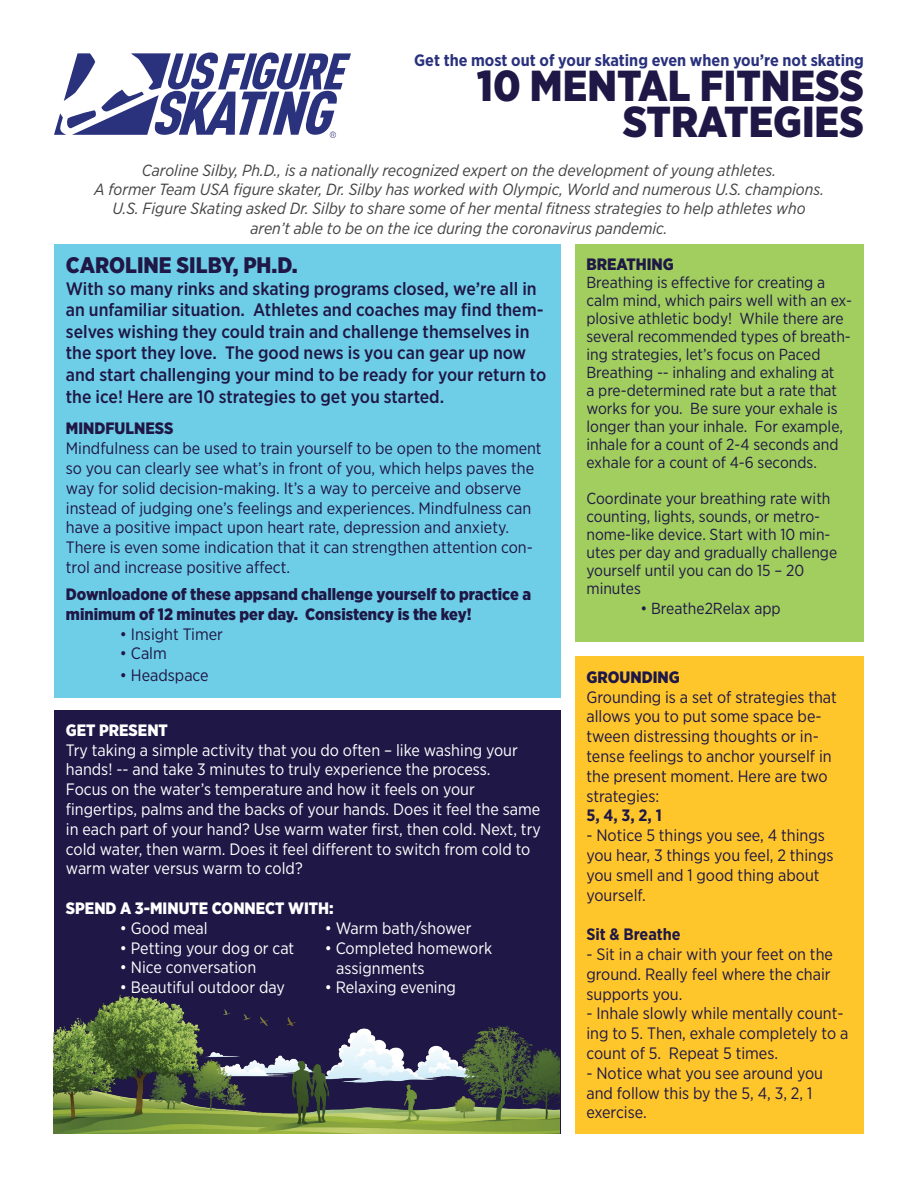
<style>
.page{position:relative;width:918px;height:1188px;background:#fff}
.page>*{position:absolute;margin:0;border:0;box-sizing:border-box;transform-origin:0 0}
.t1{font:900 43.35px/35.7px "Gotham Narrow";color:#1f1746;text-align:right}
.t2{font:900 22.5px "Gotham Narrow";color:#1f1746}
.t3{font:500 18px/21.6px "Gotham Narrow";color:#1f1746}
.t4{font:16.5px/19.8px "Gotham Narrow";color:#1f1746}
.t5{font:16.5px/19.8px "Gotham Narrow";color:#fff}
.t6{font:900 16.5px/19.8px "Gotham Narrow";color:#1f1746}
.t7{font:700 16.5px "Gotham Narrow";color:#2a317d}
.t8{font:900 16.5px "Gotham Narrow";color:#fff}
.t9{font:700 16.5px "Gotham Narrow";color:#1f1746}
.t10{font:italic 16.2px/19.5px "Gotham Narrow";color:#434345;text-align:center}
.t11{font:15.9px/18px "Gotham Narrow";color:#1f1746}
</style>
<div class="page">
<div style="left:54px;top:244px;width:506px;height:454px;background:#6fcee7"></div>
<div style="left:54px;top:711px;width:506px;height:423px;background:#1f1746"></div>
<div style="left:575px;top:244px;width:289px;height:398px;background:#a1ce5e"></div>
<div style="left:575px;top:657px;width:289px;height:477px;background:#ffc62c"></div>
<img style="left:54px;top:995px;width:506px;height:139px">
<svg style="left:54px;top:52px;width:297px;height:86px"></svg>
<p class="t7" style="left:414px;top:49px;width:451px">Get the most out of your skating even when you’re not skating</p>
<h1 class="t1" style="left:477px;top:68px;width:389px">10 MENTAL FITNESS<br>STRATEGIES</h1>
<p class="t10" style="left:94px;top:160px;width:731px">Caroline Silby, Ph.D., is a nationally recognized expert on the development of young athletes.<br>A former Team USA figure skater, Dr. Silby has worked with Olympic, World and numerous U.S. champions.<br>U.S. Figure Skating asked Dr. Silby to share some of her mental fitness strategies to help athletes who aren’t able to be on the ice during the coronavirus pandemic.</p>
<h2 class="t2" style="left:66px;top:250px;width:233px">CAROLINE SILBY, PH.D.</h2>
<p class="t3" style="left:66px;top:277px;width:482px">With so many rinks and skating programs closed, we’re all in an unfamiliar situation. Athletes and coaches may find them&shy;selves wishing they could train and challenge themselves in the sport they love. The good news is you can gear up now and start challenging your mind to be ready for your return to the ice! Here are 10 strategies to get you started.</p>
<p class="t6" style="left:66px;top:419px;width:109px">MINDFULNESS</p>
<p class="t4" style="left:66px;top:438px;width:477px">Mindfulness can be used to train yourself to be open to the moment so you can clearly see what’s in front of you, which helps paves the way for solid decision-making. It’s a way to perceive and observe instead of judging one’s feelings and experiences. Mindfulness can have a positive impact upon heart rate, depression and anxiety.<br>There is even some indication that it can strengthen attention con&shy;trol and increase positive affect.</p>
<p class="t6" style="left:66px;top:584px;width:467px">Downloadone of these appsand challenge yourself to practice a minimum of 12 minutes per day. Consistency is the key!</p>
<p class="t4" style="left:120px;top:624px;width:105px">• Insight Timer</p>
<p class="t4" style="left:120px;top:643px;width:48px">• Calm</p>
<p class="t4" style="left:120px;top:665px;width:90px">• Headspace</p>
<p class="t6" style="left:586px;top:254px;width:89px">BREATHING</p>
<p class="t11" style="left:586px;top:273px;width:267px">Breathing is effective for creating a calm mind, which pairs well with an ex&shy;plosive athletic body! While there are several recommended types of breath&shy;ing strategies, let’s focus on Paced Breathing -- inhaling and exhaling at<br>a pre-determined rate but a rate that works for you. Be sure your exhale is longer than your inhale. For example, inhale for a count of 2-4 seconds and exhale for a count of 4-6 seconds.</p>
<p class="t11" style="left:586px;top:489px;width:252px">Coordinate your breathing rate with counting, lights, sounds, or metro&shy;nome-like device. Start with 10 min&shy;utes per day and gradually challenge yourself until you can do 15 – 20 minutes</p>
<p class="t11" style="left:640px;top:599px;width:142px">• Breathe2Relax app</p>
<p class="t6" style="left:586px;top:667px;width:95px">GROUNDING</p>
<p class="t4" style="left:586px;top:687px;width:252px">Grounding is a set of strategies that allows you to put some space be&shy;tween distressing thoughts or in&shy;tense feelings to anchor yourself in the present moment. Here are two strategies:</p>
<p class="t9" style="left:586px;top:805px;width:77px">5, 4, 3, 2, 1</p>
<p class="t4" style="left:586px;top:825px;width:249px">- Notice 5 things you see, 4 things you hear, 3 things you feel, 2 things you smell and 1 good thing about yourself.</p>
<p class="t9" style="left:586px;top:924px;width:96px">Sit &amp; Breathe</p>
<p class="t4" style="left:586px;top:944px;width:248px">- Sit in a chair with your feet on the ground. Really feel where the chair supports you.</p>
<p class="t4" style="left:586px;top:1003px;width:264px">- Inhale slowly while mentally count&shy;ing to 5. Then, exhale completely to a count of 5. Repeat 5 times.</p>
<p class="t4" style="left:586px;top:1063px;width:238px">- Notice what you see around you and follow this by the 5, 4, 3, 2, 1 exercise.</p>
<p class="t8" style="left:66px;top:719px;width:104px">GET PRESENT</p>
<p class="t5" style="left:66px;top:740px;width:477px">Try taking a simple activity that you do often – like washing your hands! -- and take 3 minutes to truly experience the process.<br>Focus on the water’s temperature and how it feels on your fingertips, palms and the backs of your hands. Does it feel the same in each part of your hand? Use warm water first, then cold. Next, try cold water, then warm. Does it feel different to switch from cold to warm water versus warm to cold?</p>
<p class="t8" style="left:66px;top:897px;width:269px">SPEND A 3-MINUTE CONNECT WITH:</p>
<p class="t5" style="left:120px;top:918px;width:89px">• Good meal</p>
<p class="t5" style="left:120px;top:938px;width:176px">• Petting your dog or cat</p>
<p class="t5" style="left:120px;top:957px;width:138px">• Nice conversation</p>
<p class="t5" style="left:120px;top:977px;width:166px">• Beautiful outdoor day</p>
<p class="t5" style="left:325px;top:918px;width:148px">• Warm bath/shower</p>
<p class="t5" style="left:336px;top:938px;width:158px;text-indent:-12px">• Completed homework assignments</p>
<p class="t5" style="left:325px;top:977px;width:133px">• Relaxing evening</p>
</div>
